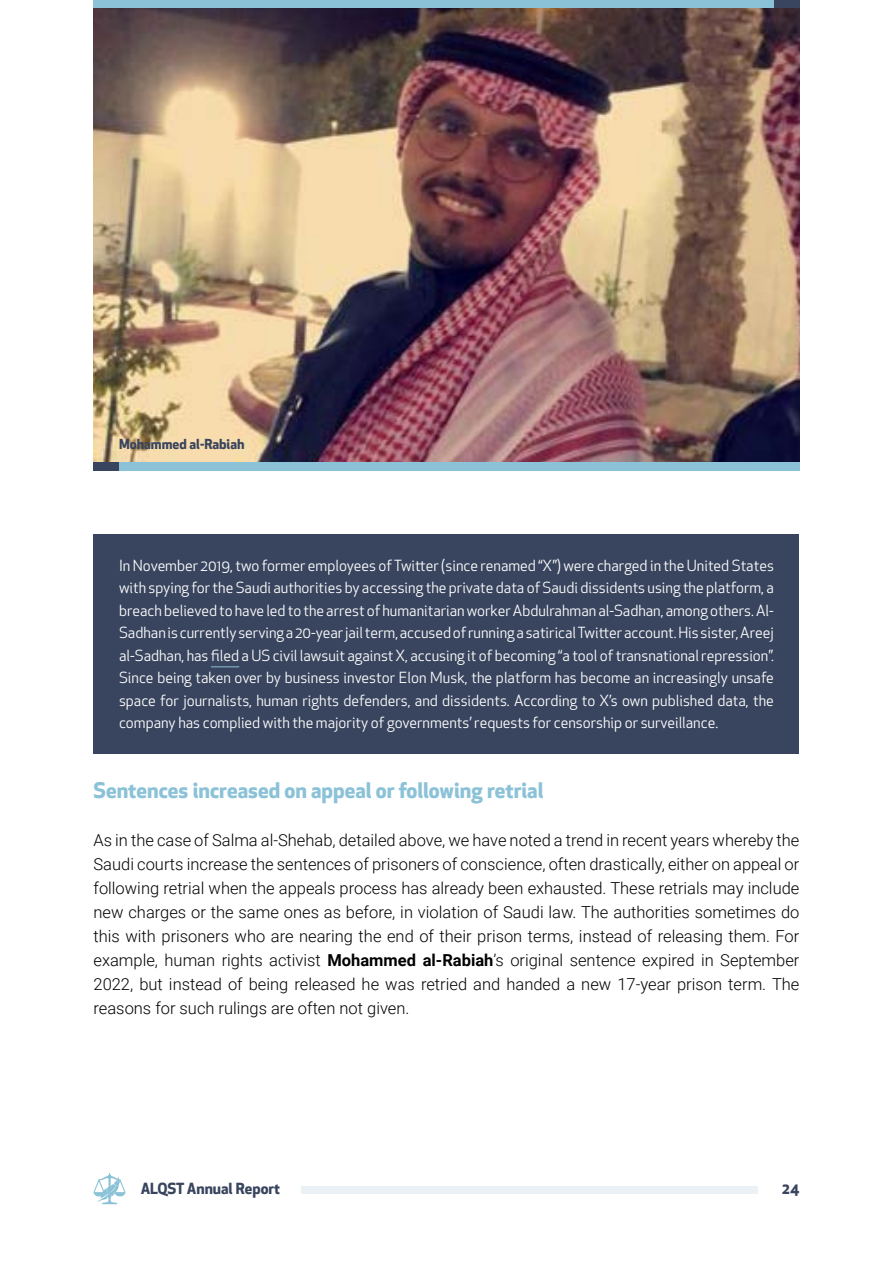
<style>
.page{position:relative;width:893px;height:1263px;background:#fff}
.page>*{position:absolute;margin:0;border:0;box-sizing:border-box;transform-origin:0 0}
.t1{font:700 21px "Apex New";color:#8bc2d7}
.t2{font:300 16.5px/24px "Roboto";color:#000;text-align:justify}
.t3{font:15px/22.5px "Apex New";color:#fff;text-align:justify}
.t4{font:700 15px "Apex New";color:#39455e}
.t5{font:700 13.5px "Apex New";color:#39455e}
.s1{font-weight:700}
</style>
<div class="page">
<svg style="left:94px;top:1173px;width:31px;height:31px"></svg>
<div style="left:301px;top:1187px;width:456px;height:7px;background:#ebf2f6"></div>
<div style="left:94px;top:0;width:680px;height:9px;background:#8bc2d7"></div>
<div style="left:774px;top:0;width:25px;height:9px;background:#39455e"></div>
<div style="left:94px;top:534px;width:705px;height:220px;background:#39455e"></div>
<svg style="left:211px;top:666px;width:28px;height:1px"></svg>
<img style="left:94px;top:9px;width:705px;height:453px">
<div style="left:119px;top:462px;width:680px;height:9px;background:#8bc2d7"></div>
<div style="left:94px;top:462px;width:25px;height:9px;background:#39455e"></div>
<p class="t5" style="left:119px;top:435px;width:127px">Mohammed al-Rabiah</p>
<p class="t3" style="left:119px;top:554px;width:656px">In November 2019, two former employees of Twitter (since renamed “X”) were charged in the United States with spying for the Saudi authorities by accessing the private data of Saudi dissidents using the platform, a breach believed to have led to the arrest of humanitarian worker Abdulrahman al-Sadhan, among others. Al-Sadhan is currently serving a 20-year jail term, accused of running a satirical Twitter account. His sister, Areej al-Sadhan, has filed a US civil lawsuit against X, accusing it of becoming “a tool of transnational repression”.<br>Since being taken over by business investor Elon Musk, the platform has become an increasingly unsafe space for journalists, human rights defenders, and dissidents. According to X’s own published data, the company has complied with the majority of governments’ requests for censorship or surveillance.</p>
<h1 class="t1" style="left:94px;top:775px;width:451px">Sentences increased on appeal or following retrial</h1>
<p class="t2" style="left:94px;top:828px;width:707px">As in the case of Salma al-Shehab, detailed above, we have noted a trend in recent years whereby the Saudi courts increase the sentences of prisoners of conscience, often drastically, either on appeal or following retrial when the appeals process has already been exhausted. These retrials may include new charges or the same ones as before, in violation of Saudi law. The authorities sometimes do this with prisoners who are nearing the end of their prison terms, instead of releasing them. For example, human rights activist <span class="s1">Mohammed al-Rabiah</span>’s original sentence expired in September 2022, but instead of being released he was retried and handed a new 17-year prison term. The reasons for such rulings are often not given.</p>
<p class="t4" style="left:141px;top:1178px;width:141px">ALQST Annual Report</p>
<p class="t4" style="left:782px;top:1178px;width:19px">24</p>
</div>
